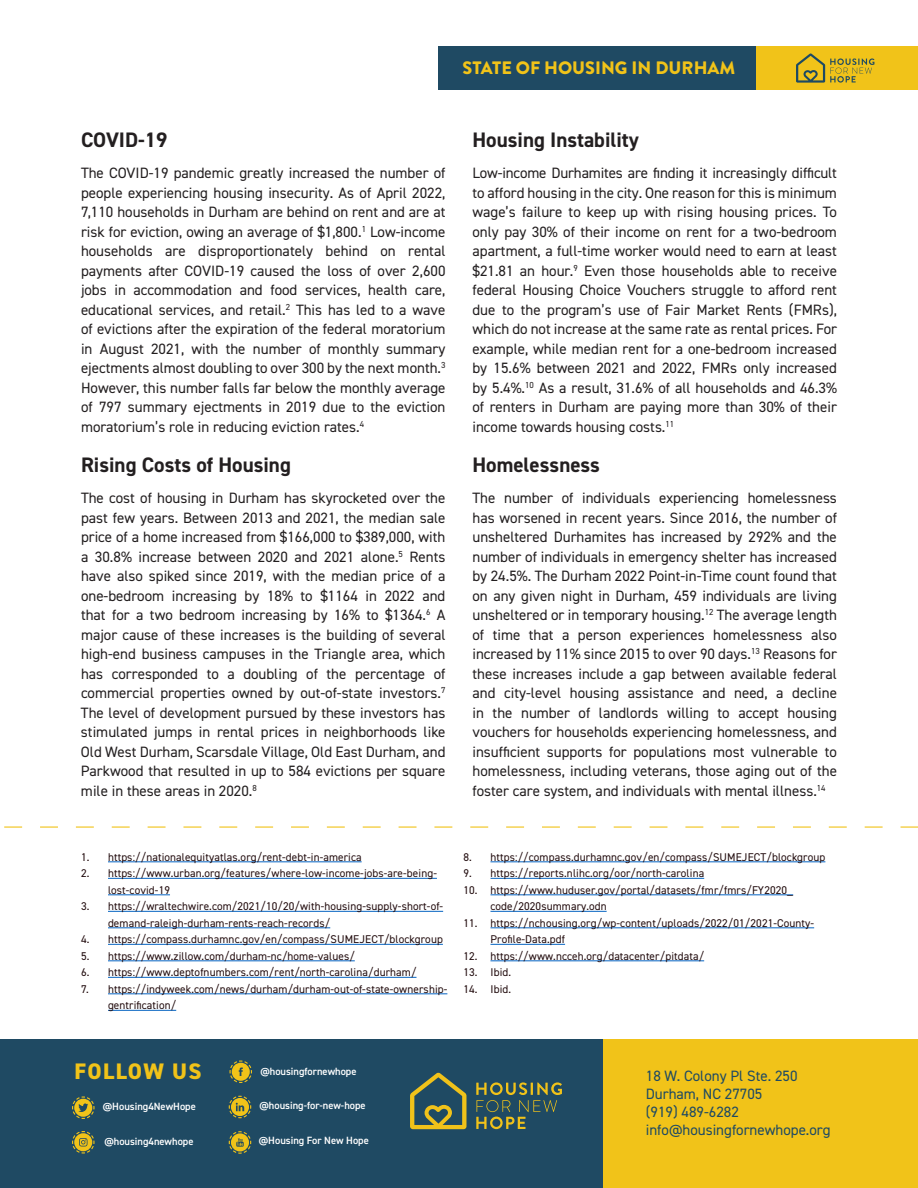
<style>
.page{position:relative;width:918px;height:1188px;background:#fff}
.page>*{position:absolute;margin:0;border:0;box-sizing:border-box;transform-origin:0 0}
.t1{font:800 22.5px "DIN2014";letter-spacing:.06em;color:#f1c319}
.t2{font:700 21px "DIN2014";color:#231f20}
.t3{font:900 18px "Brandon Grotesque";color:#f1c319}
.t4{font:15px/19.5px "DIN2014";color:#231f20;text-align:justify}
.t5{font:15px "DIN2014";color:#1f4a63}
.t6{font:11.25px/16.5px "DIN2014";letter-spacing:.01em;color:#210b0d}
.t7{font:600 10.5px "DIN2014";color:#fff}
</style>
<div class="page">
<svg style="left:4px;top:826px;width:914px;height:2px"></svg>
<hr style="left:108px;top:862px;width:254px;height:1px;background:#0563c1">
<hr style="left:108px;top:878px;width:329px;height:1px;background:#0563c1">
<hr style="left:108px;top:895px;width:62px;height:1px;background:#0563c1">
<hr style="left:108px;top:911px;width:335px;height:1px;background:#0563c1">
<hr style="left:108px;top:928px;width:222px;height:1px;background:#0563c1">
<hr style="left:108px;top:944px;width:335px;height:1px;background:#0563c1">
<hr style="left:108px;top:961px;width:247px;height:1px;background:#0563c1">
<hr style="left:108px;top:977px;width:309px;height:1px;background:#0563c1">
<hr style="left:108px;top:994px;width:339px;height:1px;background:#0563c1">
<hr style="left:108px;top:1010px;width:68px;height:1px;background:#0563c1">
<hr style="left:490px;top:862px;width:335px;height:1px;background:#0563c1">
<hr style="left:490px;top:878px;width:214px;height:1px;background:#0563c1">
<hr style="left:490px;top:895px;width:303px;height:1px;background:#0563c1">
<hr style="left:490px;top:911px;width:117px;height:1px;background:#0563c1">
<hr style="left:490px;top:928px;width:324px;height:1px;background:#0563c1">
<hr style="left:490px;top:944px;width:75px;height:1px;background:#0563c1">
<hr style="left:490px;top:961px;width:214px;height:1px;background:#0563c1">
<div style="left:439px;top:46px;width:323px;height:43px;background:#1f4a63"></div>
<div style="left:757px;top:46px;width:161px;height:43px;background:#f1c319"></div>
<svg style="left:796px;top:53px;width:78px;height:30px"></svg>
<div style="left:0;top:1040px;width:604px;height:148px;background:#1f4a63"></div>
<svg style="left:229px;top:1060px;width:23px;height:23px"></svg>
<svg style="left:72px;top:1096px;width:23px;height:23px"></svg>
<svg style="left:72px;top:1131px;width:23px;height:23px"></svg>
<svg style="left:228px;top:1095px;width:24px;height:24px"></svg>
<svg style="left:228px;top:1131px;width:24px;height:23px"></svg>
<div style="left:603px;top:1040px;width:315px;height:148px;background:#f1c319"></div>
<svg style="left:476px;top:1082px;width:86px;height:47px"></svg>
<svg style="left:410px;top:1073px;width:56px;height:56px"></svg>
<p class="t3" style="left:463px;top:55px;width:274px">STATE OF HOUSING IN DURHAM</p>
<p class="t2" style="left:81px;top:126px;width:88px">COVID-19</p>
<p class="t4" style="left:81px;top:163px;width:366px">The COVID-19 pandemic greatly increased the number of people experiencing housing insecurity. As of April 2022, 7,110 households in Durham are behind on rent and are at risk for eviction, owing an average of $1,800.<sup>1</sup> Low-income households are disproportionately behind on rental payments after COVID-19 caused the loss of over 2,600 jobs in accommodation and food services, health care, educational services, and retail.<sup>2</sup> This has led to a wave of evictions after the expiration of the federal moratorium in August 2021, with the number of monthly summary ejectments almost doubling to over 300 by the next month.<sup>3<br></sup>However, this number falls far below the monthly average of 797 summary ejectments in 2019 due to the eviction moratorium’s role in reducing eviction rates.<sup>4</sup></p>
<p class="t2" style="left:81px;top:450px;width:211px">Rising Costs of Housing</p>
<p class="t4" style="left:81px;top:488px;width:366px">The cost of housing in Durham has skyrocketed over the past few years. Between 2013 and 2021, the median sale price of a home increased from $166,000 to $389,000, with a 30.8% increase between 2020 and 2021 alone.<sup>5</sup> Rents have also spiked since 2019, with the median price of a one-bedroom increasing by 18% to $1164 in 2022 and that for a two bedroom increasing by 16% to $1364.<sup>6</sup> A major cause of these increases is the building of several high-end business campuses in the Triangle area, which has corresponded to a doubling of the percentage of commercial properties owned by out-of-state investors.<sup>7<br></sup>The level of development pursued by these investors has stimulated jumps in rental prices in neighborhoods like Old West Durham, Scarsdale Village, Old East Durham, and Parkwood that resulted in up to 584 evictions per square mile in these areas in 2020.<sup>8</sup></p>
<p class="t2" style="left:472px;top:126px;width:168px">Housing Instability</p>
<p class="t4" style="left:472px;top:163px;width:366px">Low-income Durhamites are finding it increasingly difficult to afford housing in the city. One reason for this is minimum wage’s failure to keep up with rising housing prices. To only pay 30% of their income on rent for a two-bedroom apartment, a full-time worker would need to earn at least $21.81 an hour.<sup>9</sup> Even those households able to receive federal Housing Choice Vouchers struggle to afford rent due to the program’s use of Fair Market Rents (FMRs), which do not increase at the same rate as rental prices. For example, while median rent for a one-bedroom increased by 15.6% between 2021 and 2022, FMRs only increased by 5.4%.<sup>10</sup> As a result, 31.6% of all households and 46.3% of renters in Durham are paying more than 30% of their income towards housing costs.<sup>11</sup></p>
<p class="t2" style="left:472px;top:450px;width:129px">Homelessness</p>
<p class="t4" style="left:472px;top:488px;width:366px">The number of individuals experiencing homelessness has worsened in recent years. Since 2016, the number of unsheltered Durhamites has increased by 292% and the number of individuals in emergency shelter has increased by 24.5%. The Durham 2022 Point-in-Time count found that on any given night in Durham, 459 individuals are living unsheltered or in temporary housing.<sup>12</sup> The average length of time that a person experiences homelessness also increased by 11% since 2015 to over 90 days.<sup>13</sup> Reasons for these increases include a gap between available federal and city-level housing assistance and need, a decline in the number of landlords willing to accept housing vouchers for households experiencing homelessness, and insufficient supports for populations most vulnerable to homelessness, including veterans, those aging out of the foster care system, and individuals with mental illness.<sup>14</sup></p>
<p class="t6" style="left:81px;top:848px;width:282px">1. https://nationalequityatlas.org/rent-debt-in-america</p>
<p class="t6" style="left:108px;top:865px;width:330px;text-indent:-27px">2. https://www.urban.org/features/where-low-income-jobs-are-being&shy;lost-covid-19</p>
<p class="t6" style="left:108px;top:898px;width:337px;text-indent:-27px">3. https://wraltechwire.com/2021/10/20/with-housing-supply-short-of&shy;demand-raleigh-durham-rents-reach-records/</p>
<p class="t6" style="left:81px;top:931px;width:363px">4. https://compass.durhamnc.gov/en/compass/SUMEJECT/blockgroup</p>
<p class="t6" style="left:81px;top:947px;width:275px">5. https://www.zillow.com/durham-nc/home-values/</p>
<p class="t6" style="left:81px;top:964px;width:337px">6. https://www.deptofnumbers.com/rent/north-carolina/durham/</p>
<p class="t6" style="left:108px;top:980px;width:341px;text-indent:-27px">7. https://indyweek.com/news/durham/durham-out-of-state-ownership&shy;gentrification/</p>
<p class="t6" style="left:464px;top:848px;width:363px">8. https://compass.durhamnc.gov/en/compass/SUMEJECT/blockgroup</p>
<p class="t6" style="left:464px;top:865px;width:242px">9. https://reports.nlihc.org/oor/north-carolina</p>
<p class="t6" style="left:490px;top:881px;width:304px;text-indent:-27px">10. https://www.huduser.gov/portal/datasets/fmr/fmrs/FY2020_ code/2020summary.odn</p>
<p class="t6" style="left:490px;top:914px;width:325px;text-indent:-27px">11. https://nchousing.org/wp-content/uploads/2022/01/2021-County-<br>Profile-Data.pdf</p>
<p class="t6" style="left:464px;top:947px;width:242px">12. https://www.ncceh.org/datacenter/pitdata/</p>
<p class="t6" style="left:464px;top:964px;width:49px">13. Ibid.</p>
<p class="t6" style="left:464px;top:980px;width:49px">14. Ibid.</p>
<p class="t1" style="left:74px;top:1056px;width:129px">FOLLOW US</p>
<p class="t5" style="left:646px;top:1067px;width:153px">18 W. Colony Pl Ste. 250</p>
<p class="t5" style="left:646px;top:1085px;width:118px">Durham, NC 27705</p>
<p class="t5" style="left:646px;top:1103px;width:95px">(919) 489-6282</p>
<p class="t5" style="left:646px;top:1121px;width:186px">info@housingfornewhope.org</p>
<p class="t7" style="left:260px;top:1065px;width:98px">@housingfornewhope</p>
<p class="t7" style="left:260px;top:1099px;width:108px">@housing-for-new-hope</p>
<p class="t7" style="left:259px;top:1133px;width:111px">@Housing For New Hope</p>
<p class="t7" style="left:103px;top:1099px;width:94px">@Housing4NewHope</p>
<p class="t7" style="left:104px;top:1134px;width:91px">@housing4newhope</p>
</div>
